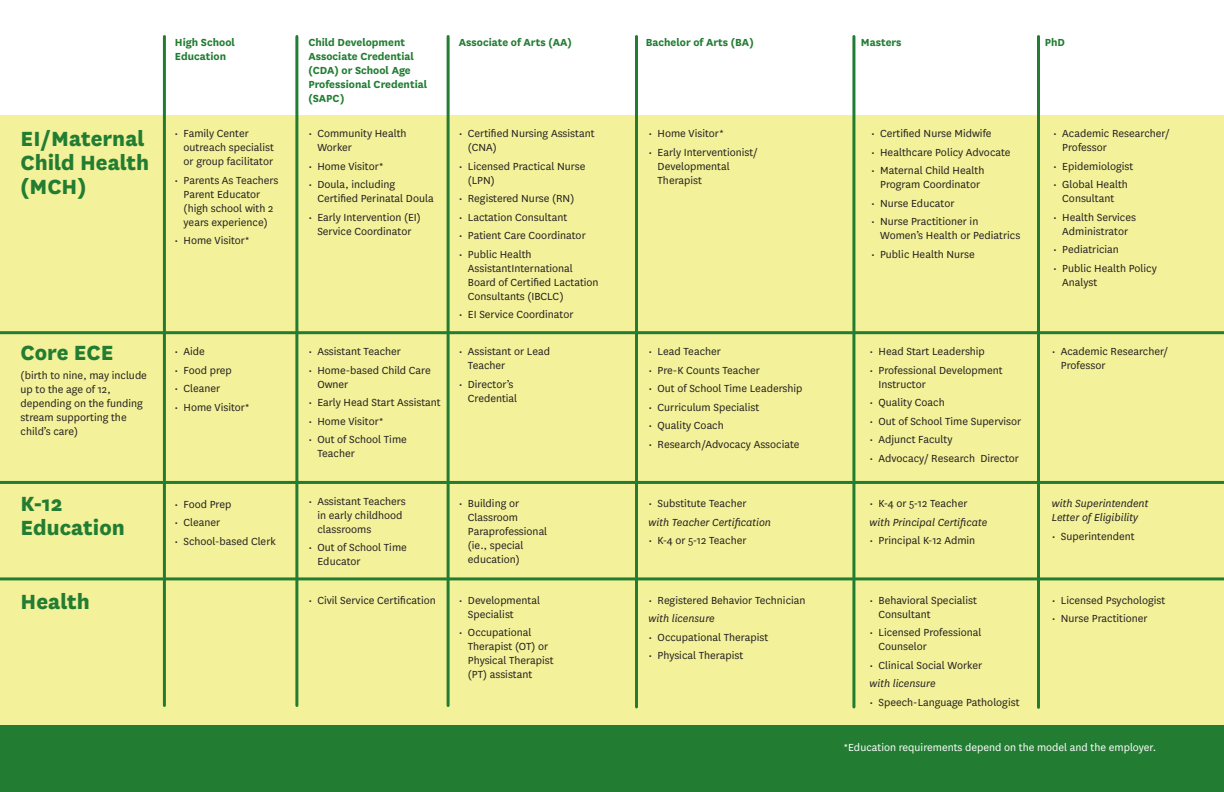
<style>
.page{position:relative;width:1224px;height:792px;background:#fff}
.page>*{position:absolute;margin:0;border:0;box-sizing:border-box;transform-origin:0 0}
.t1{font:800 24px/24px "National";color:#227d32}
.Body_Copy{font:12px/14px "National";color:#231f20}
.Body_Copy-2{font:700 12px/14px "National";color:#227d32}
.Body_Copy-3{font:italic 12px/14px "National";color:#231f20}
.Body_Copy-4{font:12px "National";color:#fff}
</style>
<div class="page">
<div style="left:0;top:723px;width:1224px;height:69px;background:#227d32"></div>
<div style="left:0;top:115px;width:1224px;height:609px;background:#f3f199"></div>
<hr style="left:163px;top:36px;width:3px;height:670px;background:#227d32">
<hr style="left:295px;top:36px;width:3px;height:670px;background:#227d32">
<hr style="left:447px;top:36px;width:3px;height:670px;background:#227d32">
<hr style="left:635px;top:36px;width:3px;height:671px;background:#227d32">
<hr style="left:852px;top:36px;width:3px;height:671px;background:#227d32">
<hr style="left:1037px;top:36px;width:3px;height:671px;background:#227d32">
<hr style="left:0;top:331px;width:1224px;height:3px;background:#227d32">
<hr style="left:0;top:481px;width:1224px;height:3px;background:#227d32">
<hr style="left:0;top:577px;width:1224px;height:3px;background:#227d32">
<h1 class="t1" style="left:21px;top:125px;width:130px">EI/Maternal<br>Child Health (MCH)</h1>
<h1 class="t1" style="left:21px;top:339px;width:94px">Core ECE</h1>
<p class="Body_Copy" style="left:21px;top:367px;width:128px">(birth to nine, may include up to the age of 12, depending on the funding stream supporting the child’s care)</p>
<h1 class="t1" style="left:21px;top:490px;width:106px">K-12<br>Education</h1>
<h1 class="t1" style="left:21px;top:587px;width:71px">Health</h1>
<p class="Body_Copy-2" style="left:175px;top:34px;width:62px">High School<br>Education</p>
<p class="Body_Copy-2" style="left:308px;top:34px;width:120px">Child Development<br>Associate Credential (CDA) or School Age<br>Professional Credential (SAPC)</p>
<p class="Body_Copy-2" style="left:459px;top:34px;width:114px">Associate of Arts (AA)</p>
<p class="Body_Copy-2" style="left:646px;top:34px;width:109px">Bachelor of Arts (BA)</p>
<p class="Body_Copy-2" style="left:861px;top:34px;width:42px">Masters</p>
<p class="Body_Copy-2" style="left:1045px;top:34px;width:22px">PhD</p>
<p class="Body_Copy" style="left:184px;top:126px;width:92px;text-indent:-9px">• Family Center outreach specialist or group facilitator</p>
<p class="Body_Copy" style="left:184px;top:172px;width:96px;text-indent:-9px">• Parents As Teachers<br>Parent Educator (high school with 2 years experience)</p>
<p class="Body_Copy" style="left:175px;top:233px;width:76px">• Home Visitor*</p>
<p class="Body_Copy" style="left:468px;top:126px;width:128px;text-indent:-9px">• Certified Nursing Assistant (CNA)</p>
<p class="Body_Copy" style="left:468px;top:158px;width:119px;text-indent:-9px">• Licensed Practical Nurse (LPN)</p>
<p class="Body_Copy" style="left:459px;top:191px;width:117px">• Registered Nurse (RN)</p>
<p class="Body_Copy" style="left:459px;top:209px;width:110px">• Lactation Consultant</p>
<p class="Body_Copy" style="left:459px;top:228px;width:128px">• Patient Care Coordinator</p>
<p class="Body_Copy" style="left:468px;top:246px;width:132px;text-indent:-9px">• Public Health<br>AssistantInternational<br>Board of Certified Lactation<br>Consultants (IBCLC)</p>
<p class="Body_Copy" style="left:459px;top:307px;width:116px">• EI Service Coordinator</p>
<p class="Body_Copy" style="left:871px;top:126px;width:122px">• Certified Nurse Midwife</p>
<p class="Body_Copy" style="left:871px;top:144px;width:141px">• Healthcare Policy Advocate</p>
<p class="Body_Copy" style="left:871px;top:163px;width:115px;text-align:center">• Maternal Child Health<br>Program Coordinator</p>
<p class="Body_Copy" style="left:871px;top:195px;width:85px">• Nurse Educator</p>
<p class="Body_Copy" style="left:880px;top:214px;width:142px;text-indent:-9px">• Nurse Practitioner in<br>Women’s Health or Pediatrics</p>
<p class="Body_Copy" style="left:871px;top:246px;width:105px">• Public Health Nurse</p>
<p class="Body_Copy" style="left:1062px;top:126px;width:109px;text-indent:-9px">• Academic Researcher/<br>Professor</p>
<p class="Body_Copy" style="left:1053px;top:158px;width:81px">• Epidemiologist</p>
<p class="Body_Copy" style="left:1053px;top:177px;width:76px;text-align:center">• Global Health<br>Consultant</p>
<p class="Body_Copy" style="left:1053px;top:209px;width:84px;text-align:center">• Health Services<br>Administrator</p>
<p class="Body_Copy" style="left:1053px;top:242px;width:67px">• Pediatrician</p>
<p class="Body_Copy" style="left:1062px;top:260px;width:96px;text-indent:-9px">• Public Health Policy<br>Analyst</p>
<p class="Body_Copy" style="left:317px;top:126px;width:91px;text-indent:-9px">• Community Health<br>Worker</p>
<p class="Body_Copy" style="left:308px;top:158px;width:76px">• Home Visitor*</p>
<p class="Body_Copy" style="left:317px;top:177px;width:118px;text-indent:-9px">• Doula, including<br>Certified Perinatal Doula</p>
<p class="Body_Copy" style="left:308px;top:209px;width:114px;text-align:center">• Early Intervention (EI)<br>Service Coordinator</p>
<p class="Body_Copy" style="left:649px;top:126px;width:76px">• Home Visitor*</p>
<p class="Body_Copy" style="left:658px;top:144px;width:102px;text-indent:-9px">• Early Interventionist/<br>Developmental<br>Therapist</p>
<p class="Body_Copy" style="left:175px;top:344px;width:32px">• Aide</p>
<p class="Body_Copy" style="left:175px;top:363px;width:59px">• Food prep</p>
<p class="Body_Copy" style="left:175px;top:381px;width:47px">• Cleaner</p>
<p class="Body_Copy" style="left:175px;top:400px;width:76px">• Home Visitor*</p>
<p class="Body_Copy" style="left:175px;top:496px;width:58px">• Food Prep</p>
<p class="Body_Copy" style="left:175px;top:515px;width:47px">• Cleaner</p>
<p class="Body_Copy" style="left:175px;top:533px;width:103px">• School-based Clerk</p>
<p class="Body_Copy" style="left:308px;top:344px;width:94px">• Assistant Teacher</p>
<p class="Body_Copy" style="left:317px;top:363px;width:115px;text-indent:-9px">• Home-based Child Care<br>Owner</p>
<p class="Body_Copy" style="left:308px;top:395px;width:134px">• Early Head Start Assistant</p>
<p class="Body_Copy" style="left:308px;top:414px;width:76px">• Home Visitor*</p>
<p class="Body_Copy" style="left:317px;top:432px;width:91px;text-indent:-9px">• Out of School Time<br>Teacher</p>
<p class="Body_Copy" style="left:317px;top:494px;width:90px;text-indent:-9px">• Assistant Teachers in early childhood classrooms</p>
<p class="Body_Copy" style="left:317px;top:540px;width:91px;text-indent:-9px">• Out of School Time<br>Educator</p>
<p class="Body_Copy" style="left:468px;top:344px;width:84px;text-indent:-9px">• Assistant or Lead<br>Teacher</p>
<p class="Body_Copy" style="left:468px;top:377px;width:51px;text-indent:-9px">• Director’s<br>Credential</p>
<p class="Body_Copy" style="left:649px;top:344px;width:74px">• Lead Teacher</p>
<p class="Body_Copy" style="left:649px;top:363px;width:113px">• Pre-K Counts Teacher</p>
<p class="Body_Copy" style="left:649px;top:381px;width:156px">• Out of School Time Leadership</p>
<p class="Body_Copy" style="left:649px;top:400px;width:112px">• Curriculum Specialist</p>
<p class="Body_Copy" style="left:649px;top:418px;width:77px">• Quality Coach</p>
<p class="Body_Copy" style="left:649px;top:437px;width:152px">• Research/Advocacy Associate</p>
<p class="Body_Copy" style="left:468px;top:496px;width:81px;text-indent:-9px">• Building or<br>Classroom<br>Paraprofessional (ie., special education)</p>
<p class="Body_Copy" style="left:649px;top:496px;width:99px">• Substitute Teacher</p>
<p class="Body_Copy-3" style="left:649px;top:515px;width:124px">with Teacher Certification</p>
<p class="Body_Copy" style="left:649px;top:533px;width:99px">• K-4 or 5-12 Teacher</p>
<p class="Body_Copy" style="left:308px;top:593px;width:129px">• Civil Service Certification</p>
<p class="Body_Copy" style="left:468px;top:593px;width:74px;text-indent:-9px">• Developmental<br>Specialist</p>
<p class="Body_Copy" style="left:468px;top:625px;width:87px;text-indent:-9px">• Occupational<br>Therapist (OT) or<br>Physical Therapist (PT) assistant</p>
<p class="Body_Copy" style="left:649px;top:593px;width:158px">• Registered Behavior Technician</p>
<p class="Body_Copy-3" style="left:649px;top:611px;width:68px">with licensure</p>
<p class="Body_Copy" style="left:649px;top:630px;width:121px">• Occupational Therapist</p>
<p class="Body_Copy" style="left:649px;top:648px;width:96px">• Physical Therapist</p>
<p class="Body_Copy" style="left:870px;top:344px;width:117px">• Head Start Leadership</p>
<p class="Body_Copy" style="left:879px;top:363px;width:126px;text-indent:-9px">• Professional Development<br>Instructor</p>
<p class="Body_Copy" style="left:870px;top:395px;width:77px">• Quality Coach</p>
<p class="Body_Copy" style="left:870px;top:414px;width:153px">• Out of School Time Supervisor</p>
<p class="Body_Copy" style="left:870px;top:432px;width:84px">• Adjunct Faculty</p>
<p class="Body_Copy" style="left:870px;top:451px;width:151px">• Advocacy/ Research Director</p>
<p class="Body_Copy" style="left:870px;top:496px;width:99px">• K-4 or 5-12 Teacher</p>
<p class="Body_Copy-3" style="left:870px;top:515px;width:119px">with Principal Certificate</p>
<p class="Body_Copy" style="left:870px;top:533px;width:107px">• Principal K-12 Admin</p>
<p class="Body_Copy" style="left:879px;top:593px;width:100px;text-indent:-9px">• Behavioral Specialist<br>Consultant</p>
<p class="Body_Copy" style="left:879px;top:625px;width:104px;text-indent:-9px">• Licensed Professional<br>Counselor</p>
<p class="Body_Copy" style="left:870px;top:658px;width:114px">• Clinical Social Worker</p>
<p class="Body_Copy-3" style="left:870px;top:676px;width:68px">with licensure</p>
<p class="Body_Copy" style="left:870px;top:695px;width:151px">• Speech-Language Pathologist</p>
<p class="Body_Copy" style="left:1061px;top:344px;width:109px;text-indent:-9px">• Academic Researcher/<br>Professor</p>
<p class="Body_Copy-3" style="left:1052px;top:496px;width:98px">with Superintendent<br>Letter of Eligibility</p>
<p class="Body_Copy" style="left:1052px;top:529px;width:84px">• Superintendent</p>
<p class="Body_Copy" style="left:1052px;top:593px;width:115px">• Licensed Psychologist</p>
<p class="Body_Copy" style="left:1052px;top:611px;width:97px">• Nurse Practitioner</p>
<p class="Body_Copy-4" style="left:844px;top:739px;width:314px">*Education requirements depend on the model and the employer.</p>
</div>
